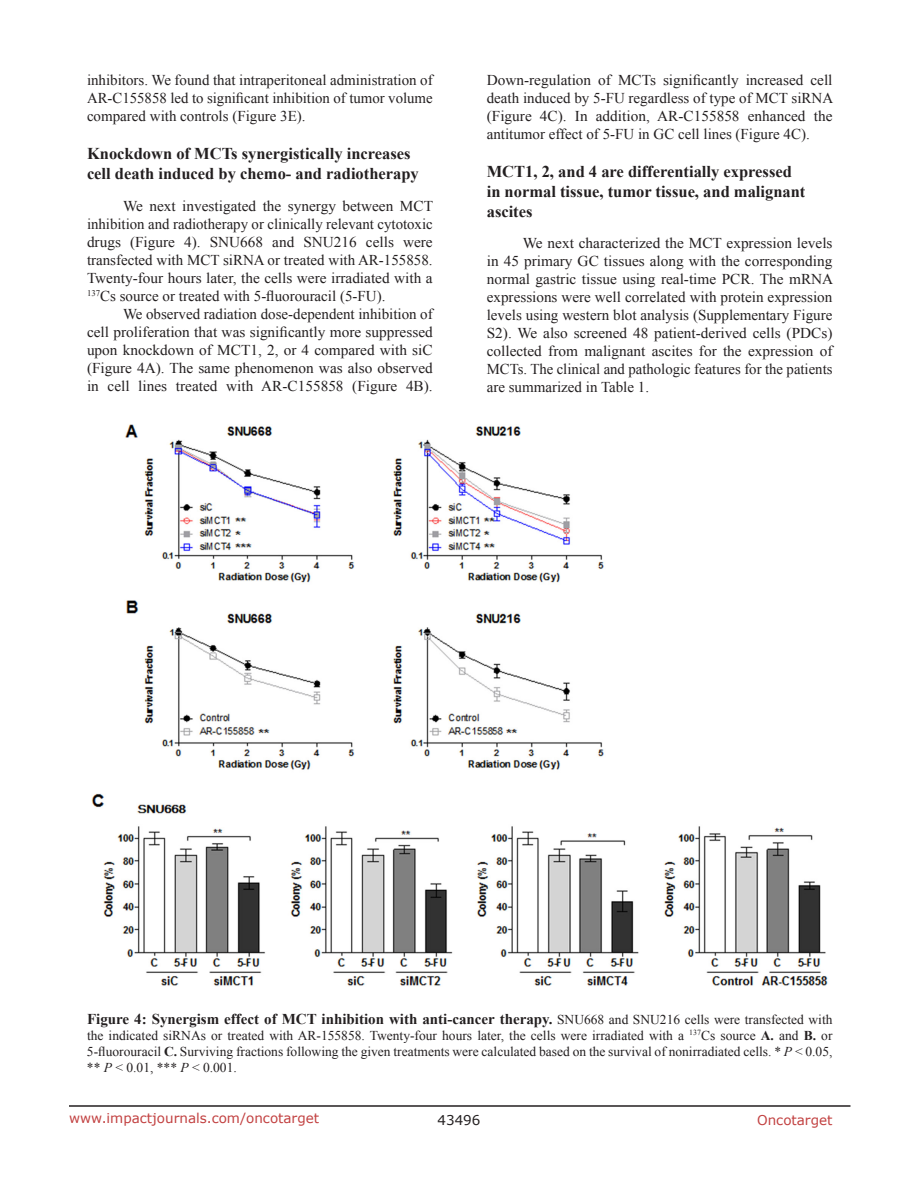
<style>
.page{position:relative;width:918px;height:1188px;background:#fff}
.page>*{position:absolute;margin:0;border:0;box-sizing:border-box;transform-origin:0 0}
.t1{font:700 16.5px/19.8px "Times New Roman";color:#231f20}
.t2{font:15px/18px "Times New Roman";color:#231f20;text-align:justify}
.t3{font:700 15px "Times New Roman";color:#231f20}
.t4{font:13.5px/16.2px "Times New Roman";color:#231f20;text-align:justify}
.t5{font:13.5px "Verdana";color:#c24141}
.t6{font:13.5px "Verdana";color:#231f20}
.s1{font-weight:400;font-size:13.5px}
.s2{font-weight:700}
.s3{font-style:italic}
</style>
<div class="page">
<hr style="left:69px;top:1105px;width:781px;height:2px;background:#231f20">
<img style="left:91px;top:424px;width:737px;height:562px">
<p class="t2" style="left:87px;top:71px;width:347px">inhibitors. We found that intraperitoneal administration of AR-C155858 led to significant inhibition of tumor volume compared with controls (Figure 3E).</p>
<p class="t1" style="left:87px;top:143px;width:333px">Knockdown of MCTs synergistically increases cell death induced by chemo- and radiotherapy</p>
<p class="t2" style="left:87px;top:196px;width:348px;text-indent:36px">We next investigated the synergy between MCT inhibition and radiotherapy or clinically relevant cytotoxic drugs (Figure 4). SNU668 and SNU216 cells were transfected with MCT siRNA or treated with AR-155858.<br>Twenty-four hours later, the cells were irradiated with a <sup>137</sup>Cs source or treated with 5-fluorouracil (5-FU).</p>
<p class="t2" style="left:87px;top:304px;width:347px;text-indent:36px">We observed radiation dose-dependent inhibition of cell proliferation that was significantly more suppressed upon knockdown of MCT1, 2, or 4 compared with siC (Figure 4A). The same phenomenon was also observed in cell lines treated with AR-C155858 (Figure 4B).</p>
<p class="t2" style="left:487px;top:71px;width:348px">Down-regulation of MCTs significantly increased cell death induced by 5-FU regardless of type of MCT siRNA (Figure 4C). In addition, AR-C155858 enhanced the antitumor effect of 5-FU in GC cell lines (Figure 4C).</p>
<p class="t1" style="left:487px;top:161px;width:320px">MCT1, 2, and 4 are differentially expressed in normal tissue, tumor tissue, and malignant ascites</p>
<p class="t2" style="left:487px;top:234px;width:348px;text-indent:36px">We next characterized the MCT expression levels in 45 primary GC tissues along with the corresponding normal gastric tissue using real-time PCR. The mRNA expressions were well correlated with protein expression levels using western blot analysis (Supplementary Figure S2). We also screened 48 patient-derived cells (PDCs) collected from malignant ascites for the expression of MCTs. The clinical and pathologic features for the patients are summarized in Table 1.</p>
<p class="t3" style="left:87px;top:1008px;width:747px">Figure 4: Synergism effect of MCT inhibition with anti-cancer therapy. <span class="s1">SNU668 and SNU216 cells were transfected with</span></p>
<p class="t4" style="left:87px;top:1027px;width:747px">the indicated siRNAs or treated with AR-155858. Twenty-four hours later, the cells were irradiated with a <sup>137</sup>Cs source <span class="s2">A.</span> and <span class="s2">B.</span> or 5-fluorouracil <span class="s2">C.</span> Surviving fractions following the given treatments were calculated based on the survival of nonirradiated cells. * <span class="s3">P</span> &lt; 0.05, ** <span class="s3">P</span> &lt; 0.01, *** <span class="s3">P</span> &lt; 0.001.</p>
<p class="t5" style="left:69px;top:1109px;width:252px">www.impactjournals.com/oncotarget</p>
<p class="t6" style="left:438px;top:1111px;width:44px">43496</p>
<p class="t5" style="left:757px;top:1111px;width:77px">Oncotarget</p>
</div>
